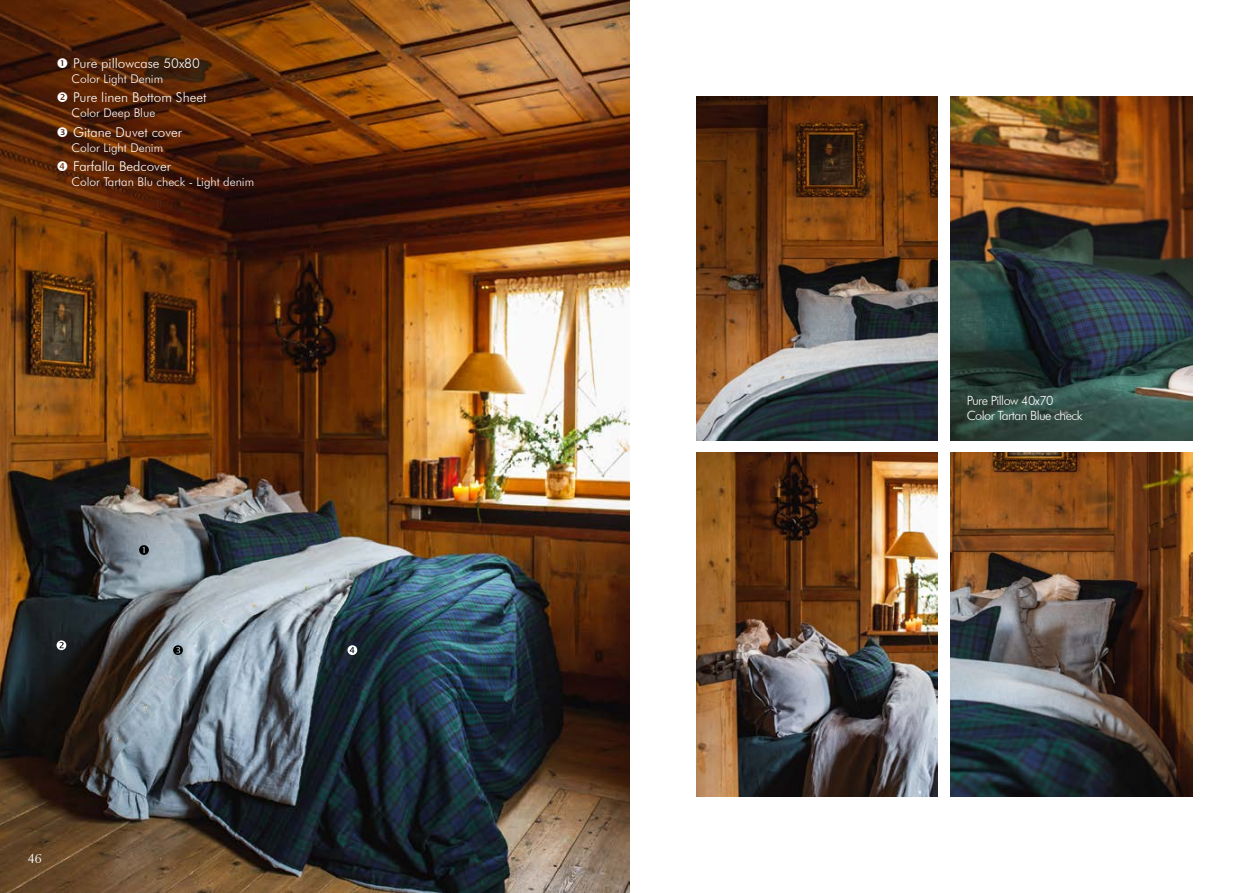
<style>
.page{position:relative;width:1259px;height:893px;background:#fff}
.page>*{position:absolute;margin:0;border:0;box-sizing:border-box;transform-origin:0 0}
.t1{font:300 13.5px "Futura BT";color:#fff}
.t2{font:300 12.75px/15px "Futura BT";letter-spacing:-.04em;color:#fff}
.t3{font:12.6px "Berling";color:#fff}
.t4{font:300 12px "Futura BT";color:#fff}
</style>
<div class="page">
<img style="left:0;top:0;width:629px;height:893px">
<img style="left:696px;top:453px;width:242px;height:344px">
<img style="left:950px;top:453px;width:242px;height:344px">
<img style="left:696px;top:96px;width:242px;height:344px">
<img style="left:950px;top:96px;width:242px;height:344px">
<svg style="left:139px;top:545px;width:10px;height:10px"></svg>
<svg style="left:57px;top:640px;width:9px;height:10px"></svg>
<svg style="left:173px;top:645px;width:10px;height:10px"></svg>
<svg style="left:347px;top:645px;width:10px;height:10px"></svg>
<svg style="left:58px;top:58px;width:9px;height:10px"></svg>
<svg style="left:58px;top:92px;width:9px;height:10px"></svg>
<svg style="left:58px;top:127px;width:9px;height:10px"></svg>
<svg style="left:58px;top:161px;width:9px;height:10px"></svg>
<p class="t1" style="left:73px;top:55px;width:128px">Pure pillowcase 50x80</p>
<p class="t4" style="left:71px;top:71px;width:93px">Color Light Denim</p>
<p class="t1" style="left:73px;top:89px;width:135px">Pure linen Bottom Sheet</p>
<p class="t4" style="left:71px;top:106px;width:85px">Color Deep Blue</p>
<p class="t1" style="left:73px;top:124px;width:111px">Gitane Duvet cover</p>
<p class="t4" style="left:71px;top:140px;width:93px">Color Light Denim</p>
<p class="t1" style="left:73px;top:158px;width:99px">Farfalla Bedcover</p>
<p class="t4" style="left:71px;top:174px;width:184px">Color Tartan Blu check - Light denim</p>
<p class="t3" style="left:28px;top:851px;width:16px">46</p>
<p class="t2" style="left:966px;top:393px;width:118px">Pure Pillow 40x70<br>Color Tartan Blue check</p>
</div>
